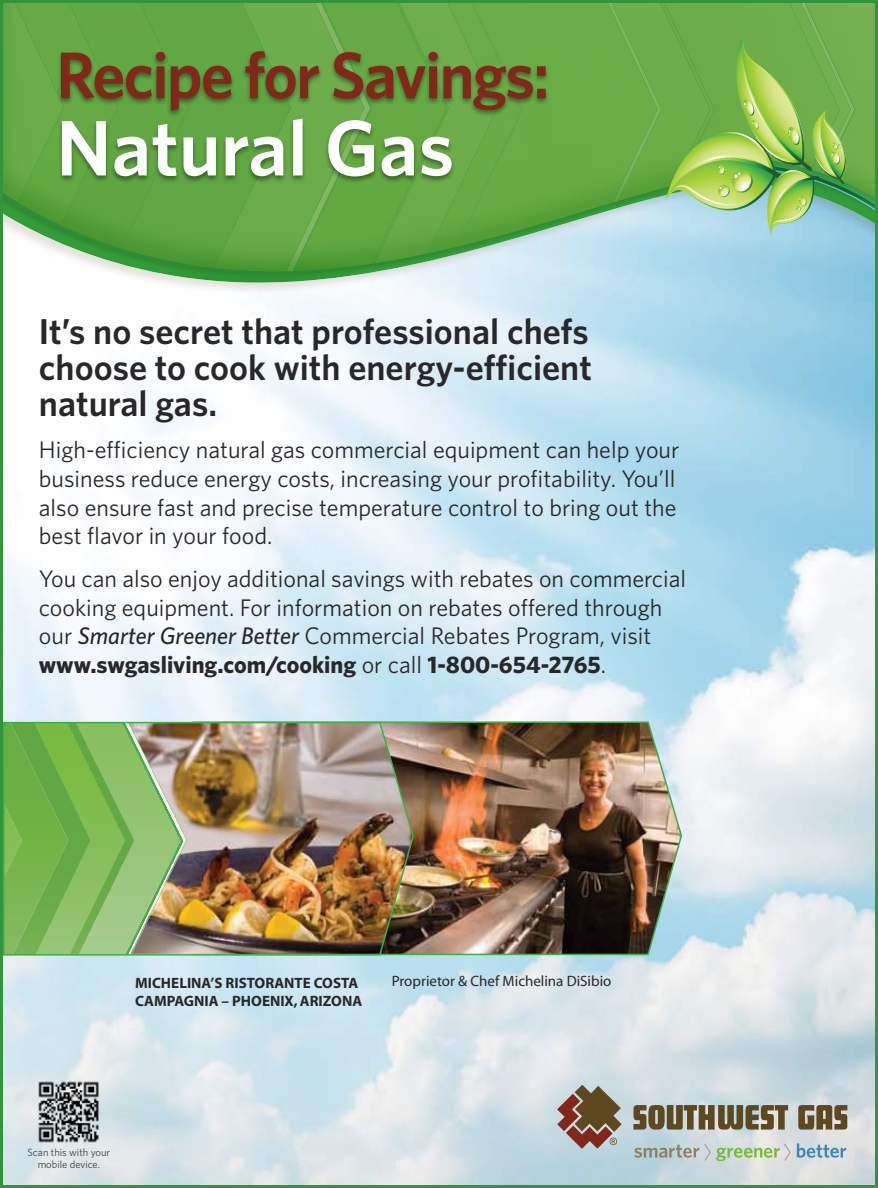
<style>
.page{position:relative;width:878px;height:1188px;background:#fff}
.page>*{position:absolute;margin:0;border:0;box-sizing:border-box;transform-origin:0 0}
.t1{font:600 78.75px "Whitney";color:#fff}
.t2{font:600 66.15px "Whitney";letter-spacing:-.03em;color:#80291a}
.t3{font:600 36px/36px "Whitney";color:#292829;text-align:justify}
.t4{font:24px/28.8px "Whitney";color:#292829}
.t5{font:700 15px "Myriad";color:#292829}
.t6{font:15px "Myriad";color:#292829}
.t7{font:10.5px/12px "Whitney";color:#414042;text-align:center}
.s1{font-weight:500;font-style:italic}
.s2{font-weight:700}
</style>
<div class="page">
<div style="left:2px;top:2px;width:874px;height:292px;background:#5c4820;opacity:.15"></div>
<div style="left:2px;top:2px;width:874px;height:279px;background:#000;opacity:.15"></div>
<div style="left:2px;top:2px;width:874px;height:272px;background:#54b948;opacity:.75"></div>
<svg style="left:665px;top:38px;width:209px;height:198px;background:#86bc66"></svg>
<div style="left:57px;top:51px;width:492px;height:133px;background:#000;opacity:.4"></div>
<svg style="left:633px;top:1105px;width:155px;height:25px;background:#80755b"></svg>
<svg style="left:798px;top:1105px;width:49px;height:25px"></svg>
<svg style="left:557px;top:1085px;width:64px;height:64px;background:#917b6c"></svg>
<svg style="left:796px;top:1143px;width:50px;height:15px"></svg>
<svg style="left:716px;top:1144px;width:74px;height:17px"></svg>
<svg style="left:634px;top:1144px;width:76px;height:17px"></svg>
<img style="left:36px;top:1079px;width:66px;height:66px">
<img style="left:414px;top:721px;width:269px;height:235px">
<img style="left:2px;top:721px;width:412px;height:235px">
<h2 class="t2" style="left:56px;top:31px;width:495px">Recipe for Savings:</h2>
<h1 class="t1" style="left:56px;top:96px;width:399px">Natural Gas</h1>
<h3 class="t3" style="left:39px;top:313px;width:554px">It’s no secret that professional chefs choose to cook with energy-efficient natural gas.</h3>
<p class="t4" style="left:39px;top:435px;width:642px">High-efficiency natural gas commercial equipment can help your business reduce energy costs, increasing your profitability. You’ll also ensure fast and precise temperature control to bring out the best flavor in your food.</p>
<p class="t4" style="left:39px;top:563px;width:648px">You can also enjoy additional savings with rebates on commercial cooking equipment. For information on rebates offered through our <span class="s1">Smarter Greener Better</span> Commercial Rebates Program, visit <span class="s2">www.swgasliving.com/cooking</span> or call <span class="s2">1-800-654-2765</span>.</p>
<p class="t5" style="left:135px;top:975px;width:224px">MICHELINA’S RISTORANTE COSTA</p>
<p class="t6" style="left:392px;top:974px;width:221px">Proprietor &amp; Chef Michelina DiSibio</p>
<p class="t5" style="left:135px;top:993px;width:229px">CAMPAGNIA – PHOENIX, ARIZONA</p>
<p class="t7" style="left:28px;top:1146px;width:84px">Scan this with your mobile device.</p>
</div>
